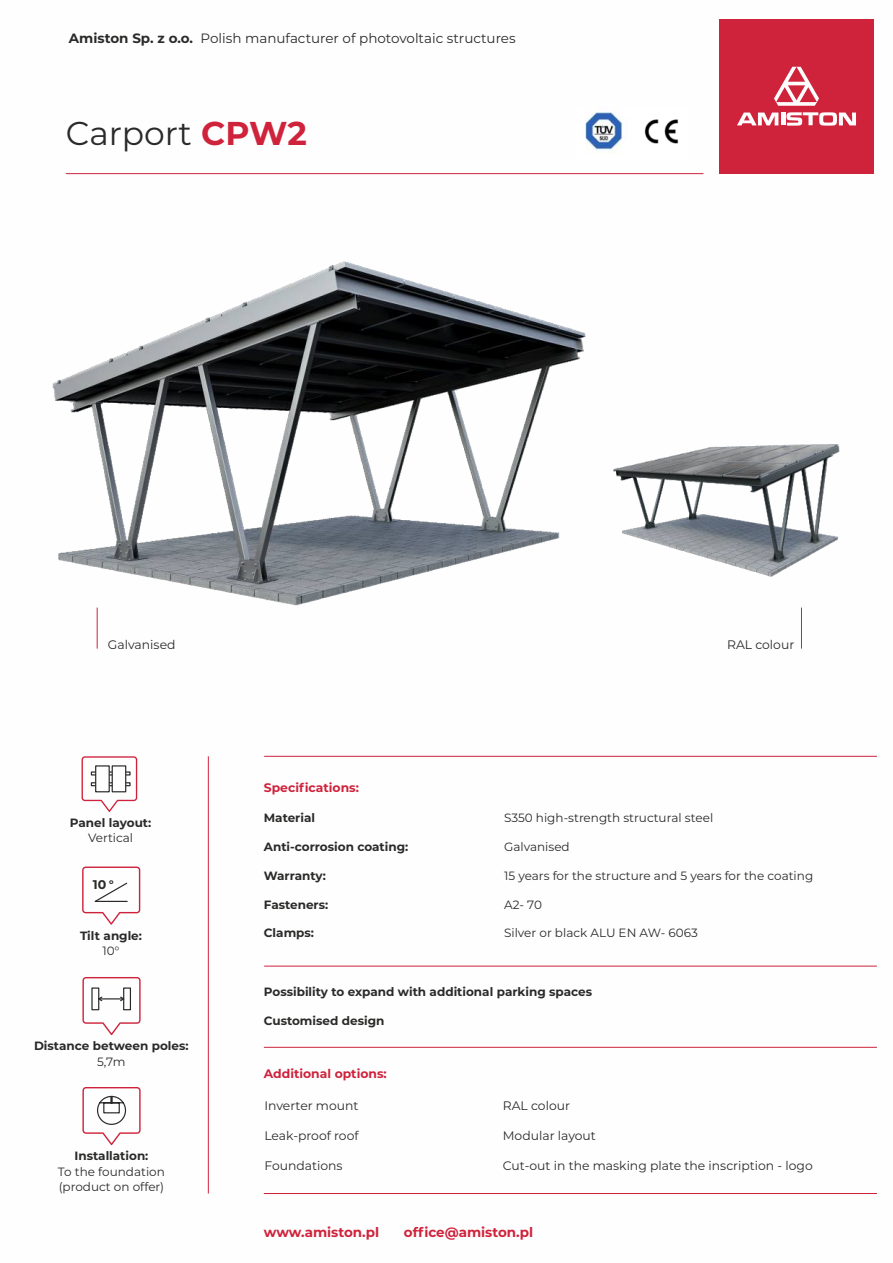
<style>
.page{position:relative;width:893px;height:1263px;background:#fff}
.page>*{position:absolute;margin:0;border:0;box-sizing:border-box;transform-origin:0 0}
.t1{font:33px "Montserrat";color:#2b2a29}
.t2{font:13.5px "Montserrat";color:#2b2a29}
.t3{font:700 13.5px "Montserrat";color:#cf233c}
.t4{font:700 12.6px "Montserrat";color:#2b2a29}
.t5{font:12.3px "Montserrat";color:#2b2a29}
.t6{font:700 12.3px "Montserrat";color:#cf233c}
.t7{font:700 12px "Montserrat";color:#2b2a29}
.t8{font:12px/15.5px "Montserrat";color:#2b2a29}
.s1{font-weight:700}
.s2{font-weight:700;color:#cf233c}
</style>
<div class="page">
<div style="left:719px;top:19px;width:155px;height:155px;background:#cf233c"></div>
<svg style="left:737px;top:113px;width:41px;height:12px"></svg>
<hr style="left:781px;top:113px;width:4px;height:12px;background:#fefefe">
<svg style="left:786px;top:112px;width:70px;height:14px"></svg>
<svg style="left:774px;top:67px;width:45px;height:39px"></svg>
<img style="left:613px;top:444px;width:227px;height:133px">
<img style="left:585px;top:112px;width:38px;height:39px">
<img style="left:644px;top:119px;width:35px;height:25px">
<hr style="left:208px;top:756px;width:1px;height:437px;background:#cf233c">
<hr style="left:66px;top:173px;width:637px;height:1px;background:#cf233c">
<img style="left:52px;top:261px;width:534px;height:388px">
<hr style="left:264px;top:756px;width:613px;height:1px;background:#cf233c">
<hr style="left:264px;top:966px;width:613px;height:1px;background:#cf233c">
<hr style="left:97px;top:607px;width:1px;height:42px;background:#cf233c">
<hr style="left:801px;top:607px;width:1px;height:42px;background:#cf233c">
<svg style="left:82px;top:756px;width:55px;height:56px"></svg>
<svg style="left:82px;top:866px;width:58px;height:59px"></svg>
<svg style="left:82px;top:977px;width:59px;height:58px"></svg>
<svg style="left:82px;top:1087px;width:59px;height:58px"></svg>
<hr style="left:264px;top:1047px;width:613px;height:1px;background:#cf233c">
<hr style="left:264px;top:1193px;width:613px;height:1px;background:#cf233c">
<p class="t2" style="left:69px;top:30px;width:448px"><span class="s1">Amiston Sp. z o.o.</span> Polish manufacturer of photovoltaic structures</p>
<h1 class="t1" style="left:66px;top:113px;width:243px">Carport <span class="s2">CPW2</span></h1>
<p class="t5" style="left:108px;top:637px;width:69px">Galvanised</p>
<p class="t5" style="left:727px;top:637px;width:69px">RAL colour</p>
<p class="t7" style="left:70px;top:815px;width:83px">Panel layout:</p>
<p class="t8" style="left:88px;top:830px;width:47px">Vertical</p>
<p class="t4" style="left:93px;top:877px;width:22px">10 <sup>o</sup></p>
<p class="t7" style="left:80px;top:928px;width:64px">Tilt angle:</p>
<p class="t8" style="left:102px;top:943px;width:19px">10°</p>
<p class="t7" style="left:34px;top:1039px;width:156px">Distance between poles:</p>
<p class="t8" style="left:97px;top:1054px;width:30px">5,7m</p>
<p class="t7" style="left:74px;top:1149px;width:75px">Installation:</p>
<p class="t8" style="left:58px;top:1164px;width:108px">To the foundation (product on offer)</p>
<p class="t6" style="left:264px;top:780px;width:97px">Specifications:</p>
<p class="t7" style="left:264px;top:811px;width:53px">Material</p>
<p class="t7" style="left:264px;top:839px;width:146px">Anti-corrosion coating:</p>
<p class="t7" style="left:264px;top:868px;width:64px">Warranty:</p>
<p class="t7" style="left:264px;top:897px;width:66px">Fasteners:</p>
<p class="t7" style="left:264px;top:926px;width:52px">Clamps:</p>
<p class="t8" style="left:504px;top:810px;width:211px">S350 high-strength structural steel</p>
<p class="t8" style="left:504px;top:839px;width:67px">Galvanised</p>
<p class="t8" style="left:504px;top:868px;width:311px">15 years for the structure and 5 years for the coating</p>
<p class="t8" style="left:504px;top:897px;width:39px">A2- 70</p>
<p class="t8" style="left:504px;top:925px;width:195px">Silver or black ALU EN AW- 6063</p>
<p class="t7" style="left:264px;top:984px;width:330px">Possibility to expand with additional parking spaces</p>
<p class="t7" style="left:264px;top:1013px;width:122px">Customised design</p>
<p class="t6" style="left:264px;top:1066px;width:124px">Additional options:</p>
<p class="t5" style="left:264px;top:1098px;width:96px">Inverter mount</p>
<p class="t5" style="left:264px;top:1128px;width:96px">Leak-proof roof</p>
<p class="t5" style="left:264px;top:1157px;width:80px">Foundations</p>
<p class="t5" style="left:503px;top:1098px;width:69px">RAL colour</p>
<p class="t5" style="left:503px;top:1128px;width:95px">Modular layout</p>
<p class="t5" style="left:503px;top:1157px;width:311px">Cut-out in the masking plate the inscription - logo</p>
<p class="t3" style="left:264px;top:1224px;width:117px">www.amiston.pl</p>
<p class="t3" style="left:404px;top:1224px;width:131px">office@amiston.pl</p>
</div>
